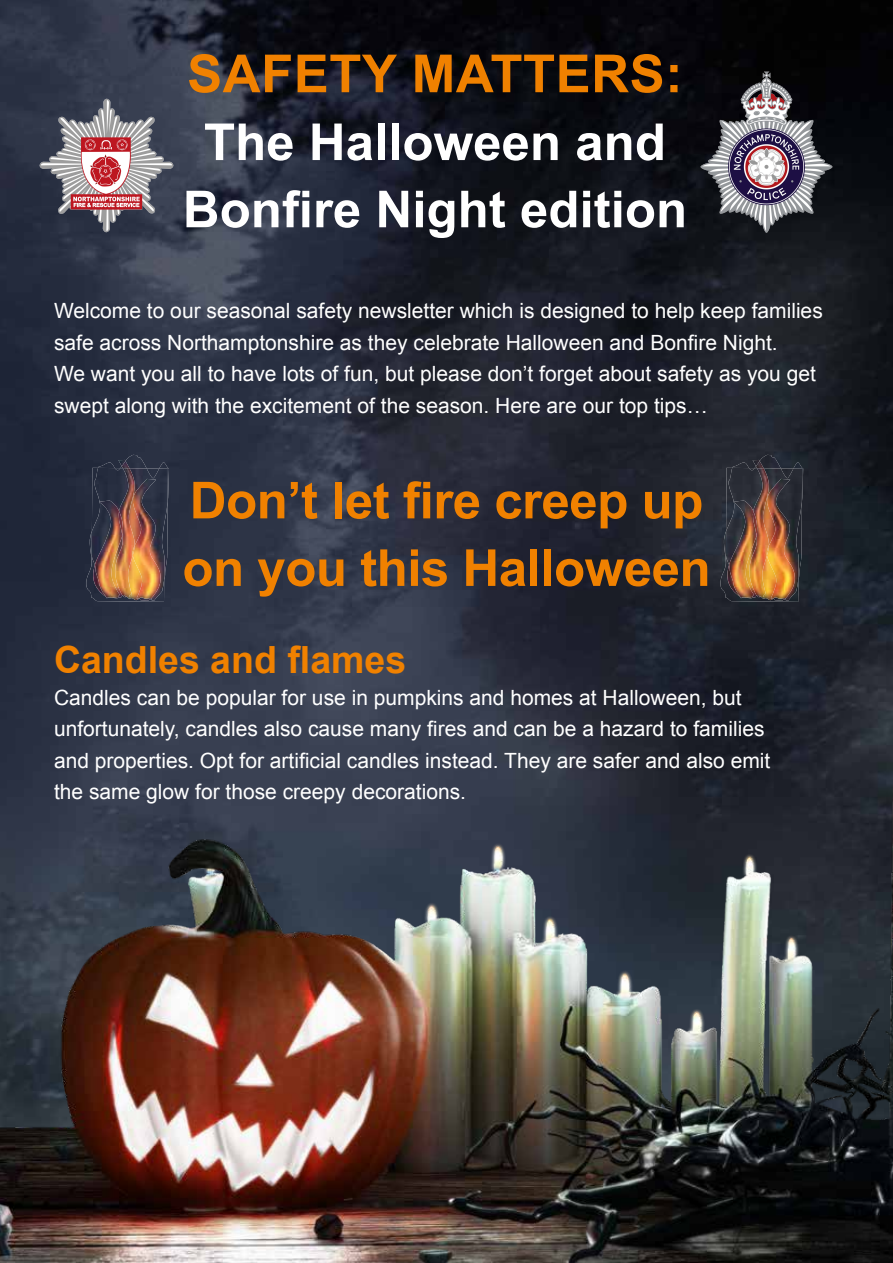
<style>
.page{position:relative;width:893px;height:1263px;background:#fff}
.page>*{position:absolute;margin:0;border:0;box-sizing:border-box;transform-origin:0 0}
.t1{font:700 52.5px "Arial";letter-spacing:.01em;color:#f08100}
.t2{font:700 51px/67.5px "Arial";letter-spacing:-.01em;color:#f08100}
.t3{font:700 51px/67.2px "Arial";color:#fff;text-align:center}
.t4{font:700 37.5px "Arial";color:#f08100}
.t5{font:21px/31.5px "Arial";color:#fff}
</style>
<div class="page">
<img style="left:0;top:0;width:893px;height:784px">
<img style="left:86px;top:455px;width:83px;height:147px">
<img style="left:92px;top:468px;width:2px;height:97px">
<img style="left:94px;top:468px;width:74px;height:132px">
<svg style="left:139px;top:599px;width:12px;height:2px"></svg>
<img style="left:132px;top:479px;width:30px;height:120px">
<img style="left:122px;top:461px;width:7px;height:7px">
<img style="left:114px;top:468px;width:22px;height:129px">
<svg style="left:132px;top:545px;width:3px;height:10px"></svg>
<svg style="left:118px;top:460px;width:7px;height:6px"></svg>
<img style="left:92px;top:565px;width:3px;height:33px">
<img style="left:95px;top:500px;width:27px;height:98px">
<img style="left:118px;top:511px;width:6px;height:24px">
<img style="left:720px;top:455px;width:83px;height:147px">
<img style="left:726px;top:468px;width:76px;height:132px">
<svg style="left:774px;top:599px;width:11px;height:2px"></svg>
<img style="left:766px;top:479px;width:30px;height:120px">
<img style="left:756px;top:461px;width:8px;height:7px">
<img style="left:749px;top:468px;width:21px;height:129px">
<svg style="left:766px;top:545px;width:3px;height:10px"></svg>
<svg style="left:753px;top:460px;width:7px;height:6px"></svg>
<img style="left:727px;top:565px;width:2px;height:33px">
<img style="left:729px;top:500px;width:27px;height:98px">
<img style="left:752px;top:511px;width:6px;height:24px">
<img style="left:38px;top:97px;width:136px;height:136px">
<img style="left:0;top:784px;width:893px;height:479px">
<img style="left:678px;top:64px;width:176px;height:176px">
<h1 class="t1" style="left:187px;top:39px;width:497px">SAFETY MATTERS:</h1>
<h2 class="t3" style="left:183px;top:110px;width:506px">The Halloween and<br>Bonfire Night edition</h2>
<p class="t5" style="left:54px;top:295px;width:770px">Welcome to our seasonal safety newsletter which is designed to help keep families safe across Northamptonshire as they celebrate Halloween and Bonfire Night.<br>We want you all to have lots of fun, but please don’t forget about safety as you get swept along with the excitement of the season. Here are our top tips…</p>
<h2 class="t2" style="left:182px;top:468px;width:530px">Don’t let fire creep up on you this Halloween</h2>
<h3 class="t4" style="left:54px;top:635px;width:354px">Candles and flames</h3>
<p class="t5" style="left:54px;top:682px;width:718px">Candles can be popular for use in pumpkins and homes at Halloween, but unfortunately, candles also cause many fires and can be a hazard to families and properties. Opt for artificial candles instead. They are safer and also emit the same glow for those creepy decorations.</p>
</div>
